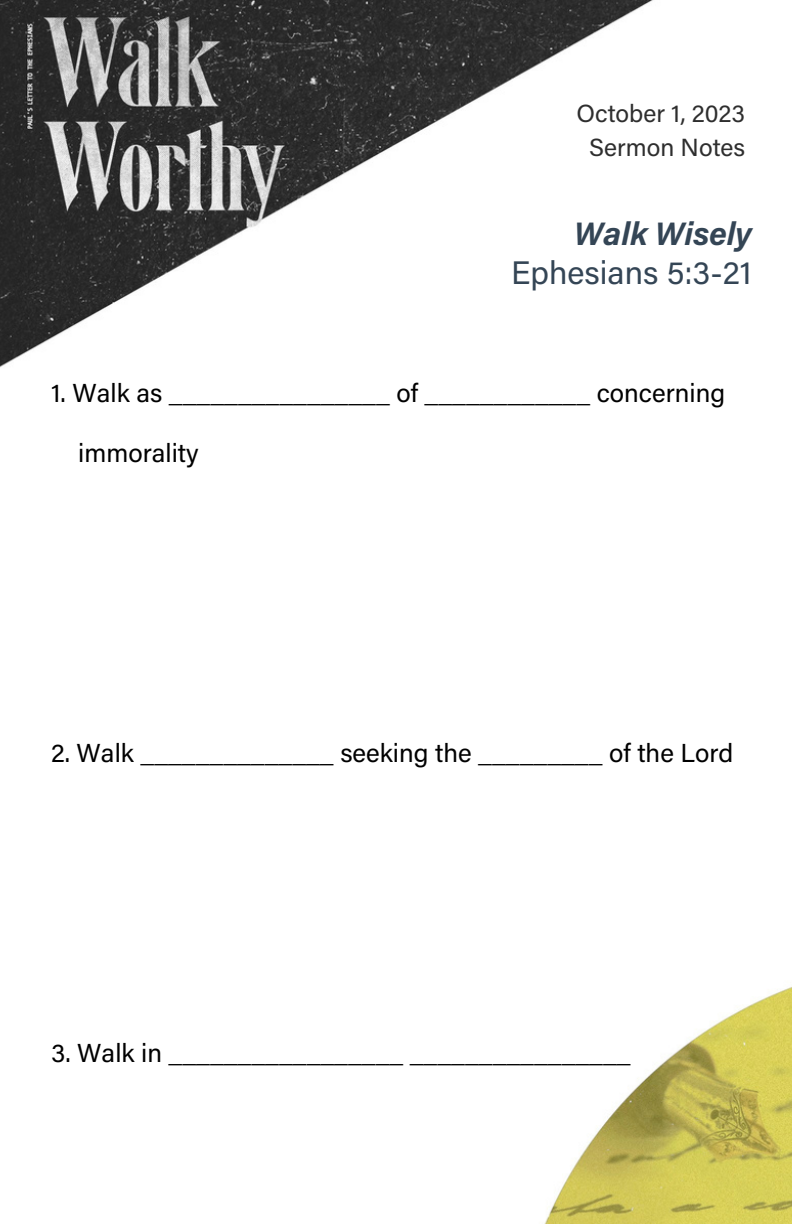
<style>
.page{position:relative;width:792px;height:1224px;background:#fff}
.page>*{position:absolute;margin:0;border:0;box-sizing:border-box;transform-origin:0 0}
.t1{font:32.6px "Acumin Pro";color:#344555}
.t2{font:italic 700 32.6px "Acumin Pro";color:#344555}
.t3{font:26px "Acumin Pro";color:#000}
.t4{font:24.8px "Acumin Pro";color:#2e2e2e}
.s1{color:#fff}
</style>
<div class="page">
<img style="left:0;top:0;width:792px;height:1224px">
<p class="t4" style="left:577px;top:104px;width:170px">October 1, 2023</p>
<p class="t4" style="left:589px;top:138px;width:158px">Sermon Notes</p>
<p class="t2" style="left:574px;top:221px;width:179px">Walk Wisely</p>
<p class="t1" style="left:511px;top:260px;width:242px">Ephesians 5:3-21</p>
<p class="t3" style="left:51px;top:383px;width:676px">1. Walk as ________________ of ____________ concerning</p>
<p class="t3" style="left:51px;top:443px;width:149px"><span class="s1">dll</span>immorality</p>
<p class="t3" style="left:51px;top:743px;width:684px">2. Walk ______________ seeking the _________ of the Lord</p>
<p class="t3" style="left:51px;top:1043px;width:581px">3. Walk in _________________ ________________</p>
</div>
